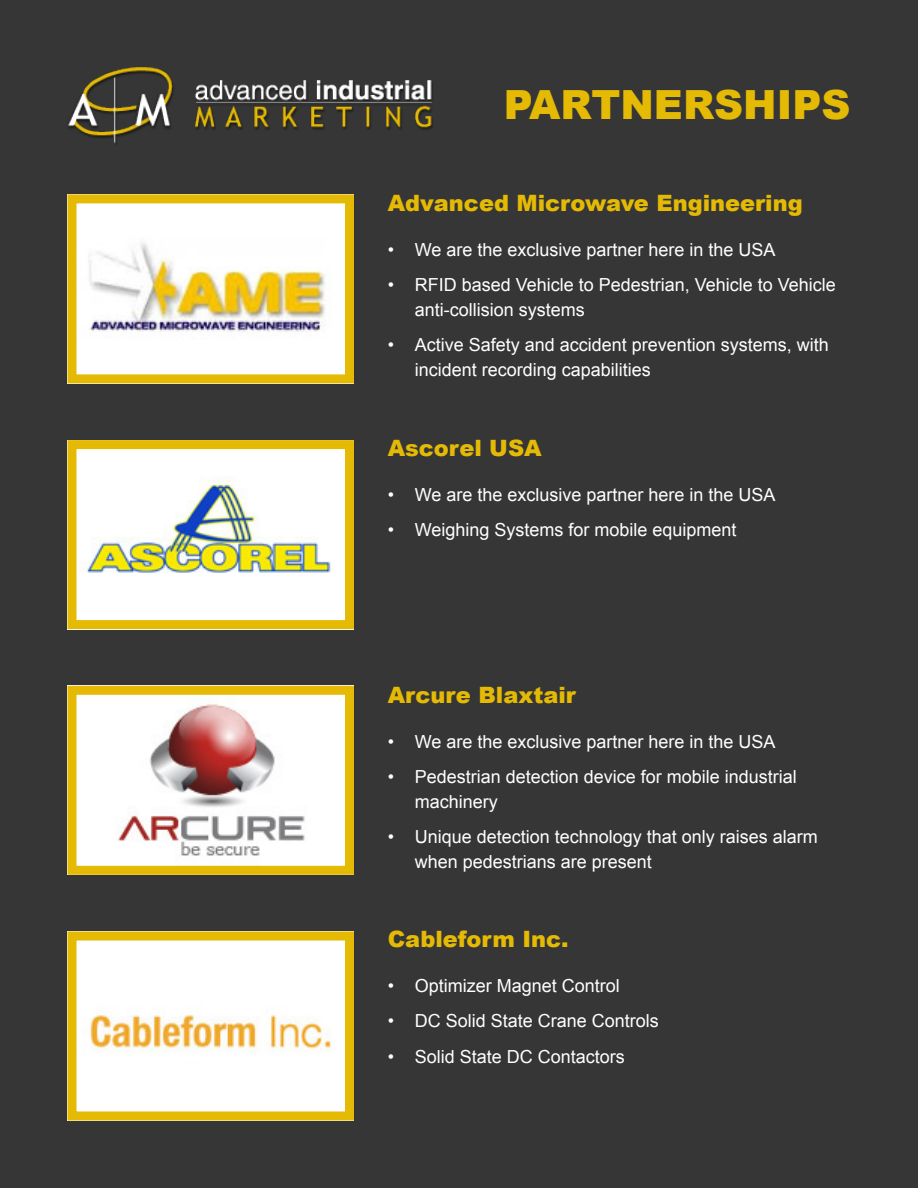
<style>
.page{position:relative;width:918px;height:1188px;background:#363636}
.page>*{position:absolute;margin:0;border:0;box-sizing:border-box;transform-origin:0 0}
.t1{font:900 40.2px "Arial";color:#e5ba05}
.t2{font:900 22.5px "Arial";color:#e5ba05}
.t3{font:18px/24.6px "Arial";color:#fff}
</style>
<div class="page">
<img style="left:68px;top:68px;width:365px;height:75px">
<img style="left:78px;top:204px;width:266px;height:169px">
<div style="left:68px;top:194px;width:286px;height:189px;border:9px solid #e5ba05"></div>
<img style="left:78px;top:450px;width:266px;height:169px">
<div style="left:68px;top:440px;width:286px;height:189px;border:9px solid #e5ba05"></div>
<img style="left:78px;top:696px;width:266px;height:169px">
<div style="left:68px;top:686px;width:286px;height:189px;border:9px solid #e5ba05"></div>
<img style="left:78px;top:942px;width:266px;height:168px">
<div style="left:68px;top:932px;width:286px;height:188px;border:9px solid #e5ba05"></div>
<p class="t1" style="left:504px;top:76px;width:348px">PARTNERSHIPS</p>
<p class="t2" style="left:388px;top:187px;width:417px">Advanced Microwave Engineering</p>
<p class="t3" style="left:388px;top:237px;width:389px">• We are the exclusive partner here in the USA</p>
<p class="t3" style="left:415px;top:273px;width:423px;text-indent:-27px">• RFID based Vehicle to Pedestrian, Vehicle to Vehicle anti-collision systems</p>
<p class="t3" style="left:415px;top:333px;width:416px;text-indent:-27px">• Active Safety and accident prevention systems, with incident recording capabilities</p>
<p class="t2" style="left:388px;top:432px;width:156px">Ascorel USA</p>
<p class="t3" style="left:388px;top:483px;width:389px">• We are the exclusive partner here in the USA</p>
<p class="t3" style="left:388px;top:518px;width:350px">• Weighing Systems for mobile equipment</p>
<p class="t2" style="left:388px;top:679px;width:190px">Arcure Blaxtair</p>
<p class="t3" style="left:388px;top:729px;width:389px">• We are the exclusive partner here in the USA</p>
<p class="t3" style="left:415px;top:765px;width:384px;text-indent:-27px">• Pedestrian detection device for mobile industrial machinery</p>
<p class="t3" style="left:415px;top:825px;width:405px;text-indent:-27px">• Unique detection technology that only raises alarm when pedestrians are present</p>
<p class="t2" style="left:388px;top:923px;width:182px">Cableform Inc.</p>
<p class="t3" style="left:388px;top:973px;width:234px">• Optimizer Magnet Control</p>
<p class="t3" style="left:388px;top:1009px;width:273px">• DC Solid State Crane Controls</p>
<p class="t3" style="left:388px;top:1044px;width:239px">• Solid State DC Contactors</p>
</div>
